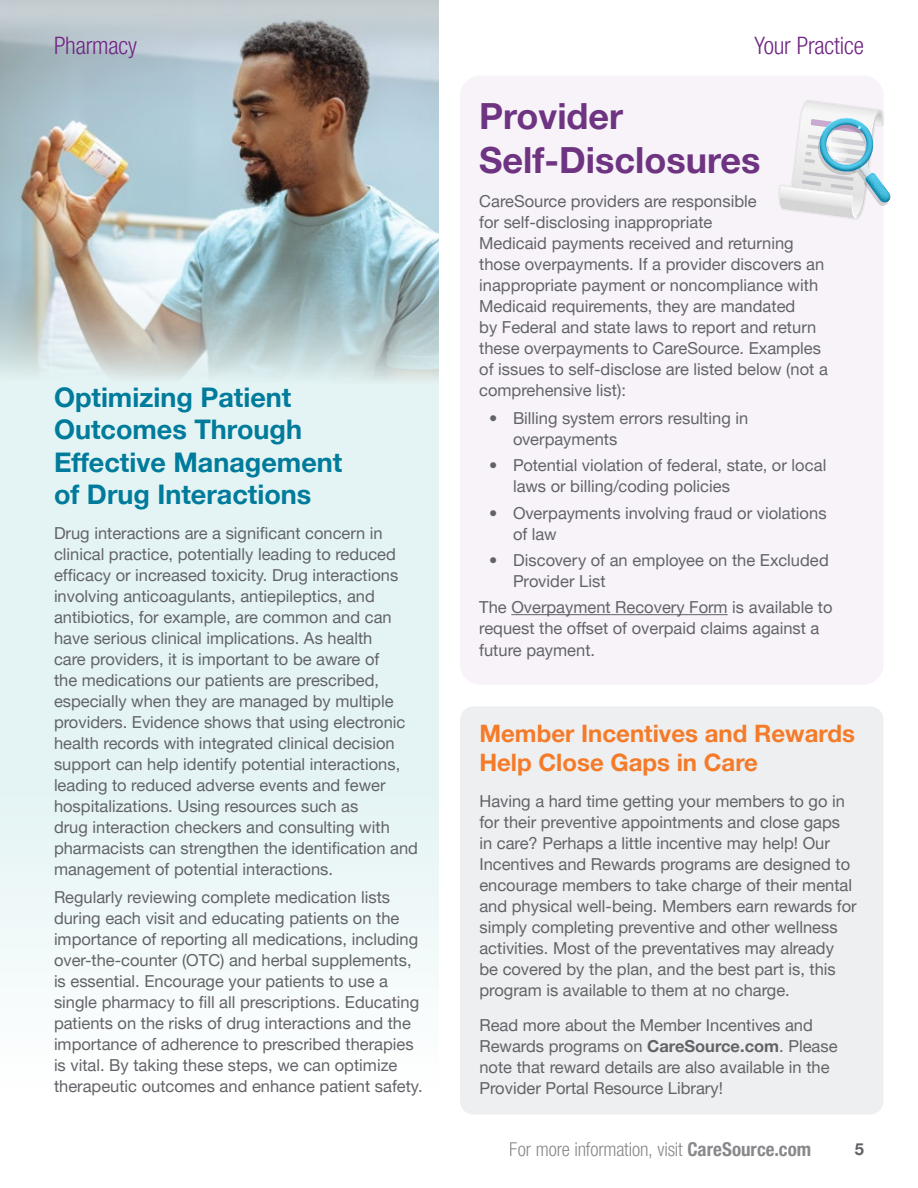
<style>
.page{position:relative;width:918px;height:1188px;background:#fff}
.page>*{position:absolute;margin:0;border:0;box-sizing:border-box;transform-origin:0 0}
.t1{font:700 36px/43.2px "Helvetica Neue LT Pro";color:#6e3481}
.t2{font:700 27px/32.4px "Helvetica Neue LT Pro";color:#007b9b}
.t3{font:700 24px/28.8px "Helvetica Neue LT Pro";color:#f47b29}
.t4{font:300 condensed 24px "Helvetica Neue LT Pro";letter-spacing:-.01em;color:#702784}
.t5{font:300 condensed 19.05px "Helvetica Neue LT Pro";letter-spacing:-.005em;color:#606165}
.t6{font:16.5px/21px "Helvetica Neue LT Pro";color:#626368}
.t7{font:700 16.5px "Helvetica Neue LT Pro";color:#606165}
.s1{font-weight:700}
</style>
<div class="page">
<div style="left:460px;top:76px;width:424px;height:609px;background:#f7f3f9;border-radius:20px"></div>
<svg style="left:0;top:433px;width:439px;height:540px;background:#e6f5f5"></svg>
<img style="left:0;top:0;width:439px;height:433px">
<hr style="left:511px;top:614px;width:217px;height:1px;background:#626368">
<svg style="left:779px;top:100px;width:111px;height:120px"></svg>
<div style="left:460px;top:706px;width:424px;height:409px;background:#eeeff0;border-radius:14px"></div>
<h3 class="t4" style="left:54px;top:32px;width:91px">Ope ations</h3>
<h3 class="t4" style="left:754px;top:32px;width:111px">Your Practice</h3>
<h3 class="t4" style="left:54px;top:32px;width:84px">Pharmacy</h3>
<h2 class="t2" style="left:54px;top:381px;width:290px">Optimizing Patient<br>Outcomes Through<br>Effective Management of Drug Interactions</h2>
<p class="t6" style="left:54px;top:522px;width:366px">Drug interactions are a significant concern in clinical practice, potentially leading to reduced efficacy or increased toxicity. Drug interactions involving anticoagulants, antiepileptics, and antibiotics, for example, are common and can have serious clinical implications. As health<br>care providers, it is important to be aware of<br>the medications our patients are prescribed, especially when they are managed by multiple providers. Evidence shows that using electronic health records with integrated clinical decision support can help identify potential interactions, leading to reduced adverse events and fewer hospitalizations. Using resources such as<br>drug interaction checkers and consulting with pharmacists can strengthen the identification and management of potential interactions.</p>
<p class="t6" style="left:54px;top:886px;width:370px">Regularly reviewing complete medication lists during each visit and educating patients on the importance of reporting all medications, including over-the-counter (OTC) and herbal supplements, is essential. Encourage your patients to use a single pharmacy to fill all prescriptions. Educating patients on the risks of drug interactions and the importance of adherence to prescribed therapies is vital. By taking these steps, we can optimize therapeutic outcomes and enhance patient safety.</p>
<h1 class="t1" style="left:479px;top:94px;width:283px">Provider<br>Self-Disclosures</h1>
<p class="t6" style="left:479px;top:190px;width:350px">CareSource providers are responsible<br>for self-disclosing inappropriate<br>Medicaid payments received and returning those overpayments. If a provider discovers an inappropriate payment or noncompliance with Medicaid requirements, they are mandated<br>by Federal and state laws to report and return these overpayments to CareSource. Examples of issues to self-disclose are listed below (not a comprehensive list):</p>
<p class="t6" style="left:513px;top:407px;width:237px;text-indent:-24px">• Billing system errors resulting in overpayments</p>
<p class="t6" style="left:513px;top:455px;width:315px;text-indent:-24px">• Potential violation of federal, state, or local laws or billing/coding policies</p>
<p class="t6" style="left:513px;top:502px;width:315px;text-indent:-24px">• Overpayments involving fraud or violations of law</p>
<p class="t6" style="left:513px;top:549px;width:317px;text-indent:-24px">• Discovery of an employee on the Excluded<br>Provider List</p>
<p class="t6" style="left:479px;top:597px;width:355px">The Overpayment Recovery Form is available to request the offset of overpaid claims against a future payment.</p>
<h3 class="t3" style="left:479px;top:719px;width:377px">Member Incentives and Rewards<br>Help Close Gaps in Care</h3>
<p class="t6" style="left:479px;top:791px;width:379px">Having a hard time getting your members to go in for their preventive appointments and close gaps in care? Perhaps a little incentive may help! Our Incentives and Rewards programs are designed to encourage members to take charge of their mental and physical well-being. Members earn rewards for simply completing preventive and other wellness activities. Most of the preventatives may already<br>be covered by the plan, and the best part is, this program is available to them at no charge.</p>
<p class="t6" style="left:479px;top:1014px;width:360px">Read more about the Member Incentives and Rewards programs on <span class="s1">CareSource.com</span>. Please note that reward details are also available in the Provider Portal Resource Library!</p>
<p class="t5" style="left:510px;top:1138px;width:303px">For more information, visit <span class="s1">CareSource.com</span></p>
<p class="t7" style="left:855px;top:1139px;width:11px">5</p>
</div>
